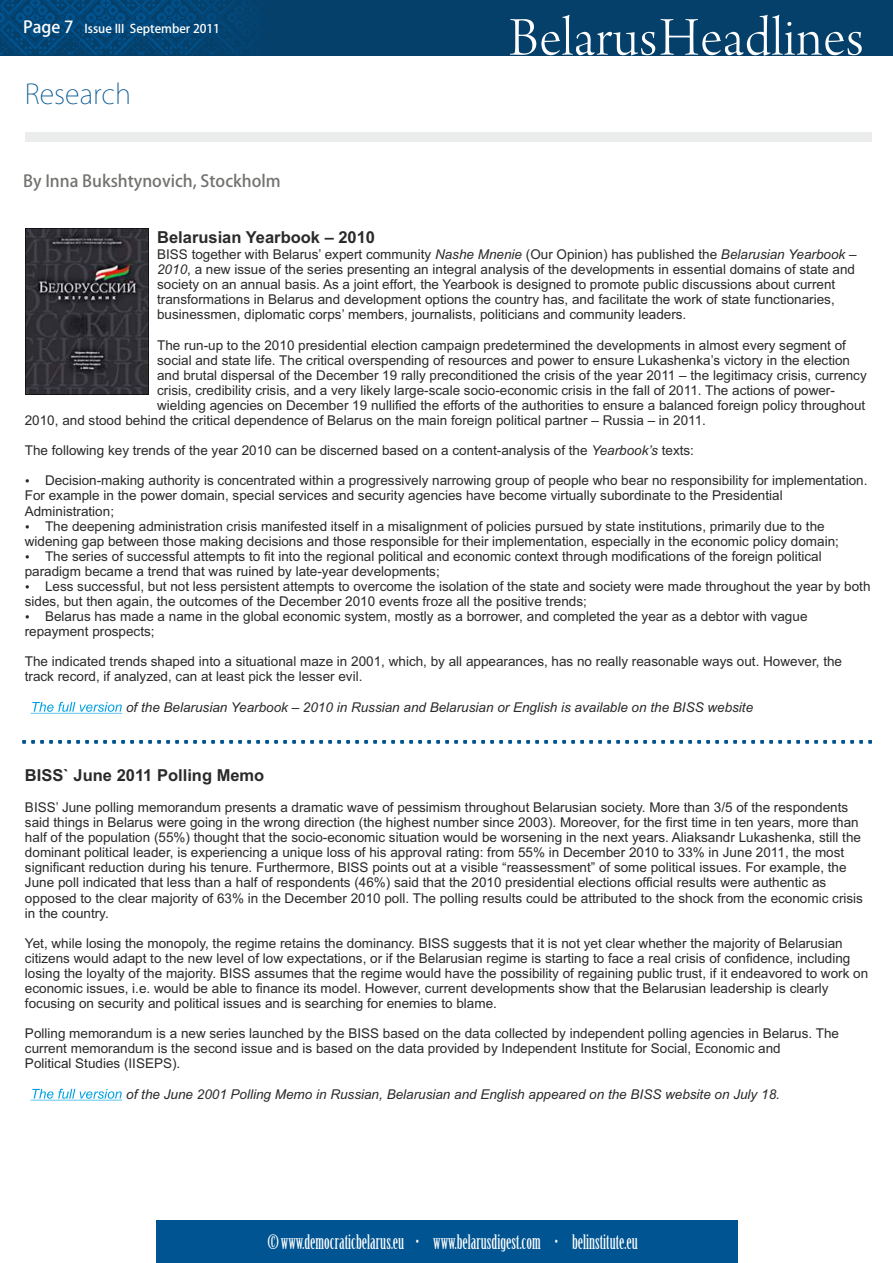
<style>
.page{position:relative;width:893px;height:1263px;background:#fff}
.page>*{position:absolute;margin:0;border:0;box-sizing:border-box;transform-origin:0 0}
.t1{font:57.6px "Arno Pro Light Display";letter-spacing:.015em;color:#fff}
.t2{font:200 27px "Koz Go Pro";color:#005491}
.t3{font:19.5px "Birch Std";color:#fff}
.t4{font:700 16.5px "Arial";color:#2b2929}
.t5{font:500 16.5px "Koz Go Pro";color:#737370}
.t6{font:13.5px/15.1px "Arial";color:#2b2929}
.t7{font:italic 13.5px "Arial";color:#2b2929}
.t8{font:500 12px "Koz Go Pro";color:#fff}
.s1{font-size:16.5px}
.s2{font-style:italic}
</style>
<div class="page">
<div style="left:0;top:0;width:893px;height:55px;background:#05406b"></div>
<svg style="left:0;top:0;width:249px;height:55px"></svg>
<div style="left:156px;top:1221px;width:581px;height:42px;background:#005491"></div>
<svg style="left:23px;top:740px;width:849px;height:3px"></svg>
<div style="left:25px;top:133px;width:846px;height:9px;background:#ebeded"></div>
<svg style="left:31px;top:702px;width:91px;height:11px"></svg>
<svg style="left:31px;top:1089px;width:91px;height:11px"></svg>
<img style="left:26px;top:229px;width:123px;height:166px">
<p class="t8" style="left:23px;top:22px;width:198px"><span class="s1">Page 7</span> Issue III September 2011</p>
<h2 class="t2" style="left:25px;top:80px;width:108px">Research</h2>
<p class="t5" style="left:23px;top:172px;width:259px">By Inna Bukshtynovich, Stockholm</p>
<h1 class="t1" style="left:509px;top:15px;width:356px">BelarusHeadlines</h1>
<p class="t4" style="left:157px;top:231px;width:219px">Belarusian Yearbook – 2010</p>
<p class="t6" style="left:157px;top:248px;width:701px">BISS together with Belarus’ expert community <span class="s2">Nashe Mnenie</span> (Our Opinion) has published the <span class="s2">Belarusian Yearbook – 2010</span>, a new issue of the series presenting an integral analysis of the developments in essential domains of state and society on an annual basis. As a joint effort, the Yearbook is designed to promote public discussions about current transformations in Belarus and development options the country has, and facilitate the work of state functionaries, businessmen, diplomatic corps’ members, journalists, politicians and community leaders.</p>
<p class="t6" style="left:157px;top:339px;width:690px">The run-up to the 2010 presidential election campaign predetermined the developments in almost every segment of</p>
<p class="t6" style="left:157px;top:354px;width:694px">social and state life. The critical overspending of resources and power to ensure Lukashenka’s victory in the election</p>
<p class="t6" style="left:157px;top:369px;width:711px">and brutal dispersal of the December 19 rally preconditioned the crisis of the year 2011 – the legitimacy crisis, currency</p>
<p class="t6" style="left:157px;top:384px;width:679px">crisis, credibility crisis, and a very likely large-scale socio-economic crisis in the fall of 2011. The actions of power-</p>
<p class="t6" style="left:157px;top:399px;width:710px">wielding agencies on December 19 nullified the efforts of the authorities to ensure a balanced foreign policy throughout</p>
<p class="t6" style="left:25px;top:414px;width:683px">2010, and stood behind the critical dependence of Belarus on the main foreign political partner – Russia – in 2011.</p>
<p class="t6" style="left:25px;top:444px;width:671px">The following key trends of the year 2010 can be discerned based on a content-analysis of the <span class="s2">Yearbook’s</span> texts:</p>
<p class="t6" style="left:45px;top:474px;width:824px">Decision-making authority is concentrated within a progressively narrowing group of people who bear no responsibility for implementation.</p>
<p class="t6" style="left:25px;top:489px;width:759px">For example in the power domain, special services and security agencies have become virtually subordinate to the Presidential</p>
<p class="t6" style="left:25px;top:504px;width:91px">Administration;</p>
<p class="t6" style="left:45px;top:520px;width:781px">The deepening administration crisis manifested itself in a misalignment of policies pursued by state institutions, primarily due to the</p>
<p class="t6" style="left:25px;top:535px;width:816px">widening gap between those making decisions and those responsible for their implementation, especially in the economic policy domain;</p>
<p class="t6" style="left:45px;top:550px;width:778px">The series of successful attempts to fit into the regional political and economic context through modifications of the foreign political</p>
<p class="t6" style="left:25px;top:565px;width:416px">paradigm became a trend that was ruined by late-year developments;</p>
<p class="t6" style="left:45px;top:580px;width:827px">Less successful, but not less persistent attempts to overcome the isolation of the state and society were made throughout the year by both</p>
<p class="t6" style="left:25px;top:595px;width:564px">sides, but then again, the outcomes of the December 2010 events froze all the positive trends;</p>
<p class="t6" style="left:45px;top:610px;width:764px">Belarus has made a name in the global economic system, mostly as a borrower, and completed the year as a debtor with vague</p>
<p class="t6" style="left:25px;top:625px;width:131px">repayment prospects;</p>
<p class="t6" style="left:25px;top:655px;width:819px">The indicated trends shaped into a situational maze in 2001, which, by all appearances, has no really reasonable ways out. However, the track record, if analyzed, can at least pick the lesser evil.</p>
<p class="t7" style="left:126px;top:702px;width:629px">of the Belarusian Yearbook – 2010 in Russian and Belarusian or English is available on the BISS website</p>
<p class="t4" style="left:25px;top:769px;width:241px">BISS` June 2011 Polling Memo</p>
<p class="t6" style="left:25px;top:801px;width:839px">BISS’ June polling memorandum presents a dramatic wave of pessimism throughout Belarusian society. More than 3/5 of the respondents said things in Belarus were going in the wrong direction (the highest number since 2003). Moreover, for the first time in ten years, more than half of the population (55%) thought that the socio-economic situation would be worsening in the next years. Aliaksandr Lukashenka, still the dominant political leader, is experiencing a unique loss of his approval rating: from 55% in December 2010 to 33% in June 2011, the most significant reduction during his tenure. Furthermore, BISS points out at a visible “reassessment” of some political issues. For example, the June poll indicated that less than a half of respondents (46%) said that the 2010 presidential elections official results were authentic as opposed to the clear majority of 63% in the December 2010 poll. The polling results could be attributed to the shock from the economic crisis in the country.</p>
<p class="t6" style="left:25px;top:937px;width:845px">Yet, while losing the monopoly, the regime retains the dominancy. BISS suggests that it is not yet clear whether the majority of Belarusian citizens would adapt to the new level of low expectations, or if the Belarusian regime is starting to face a real crisis of confidence, including losing the loyalty of the majority. BISS assumes that the regime would have the possibility of regaining public trust, if it endeavored to work on economic issues, i.e. would be able to finance its model. However, current developments show that the Belarusian leadership is clearly focusing on security and political issues and is searching for enemies to blame.</p>
<p class="t6" style="left:25px;top:1027px;width:816px">Polling memorandum is a new series launched by the BISS based on the data collected by independent polling agencies in Belarus. The current memorandum is the second issue and is based on the data provided by Independent Institute for Social, Economic and<br>Political Studies (IISEPS).</p>
<p class="t7" style="left:126px;top:1089px;width:655px">of the June 2001 Polling Memo in Russian, Belarusian and English appeared on the BISS website on July 18.</p>
<h3 class="t3" style="left:268px;top:1234px;width:372px">© www.democraticbelarus.eu • www.belarusdigest.com • belinstitute.eu</h3>
</div>
